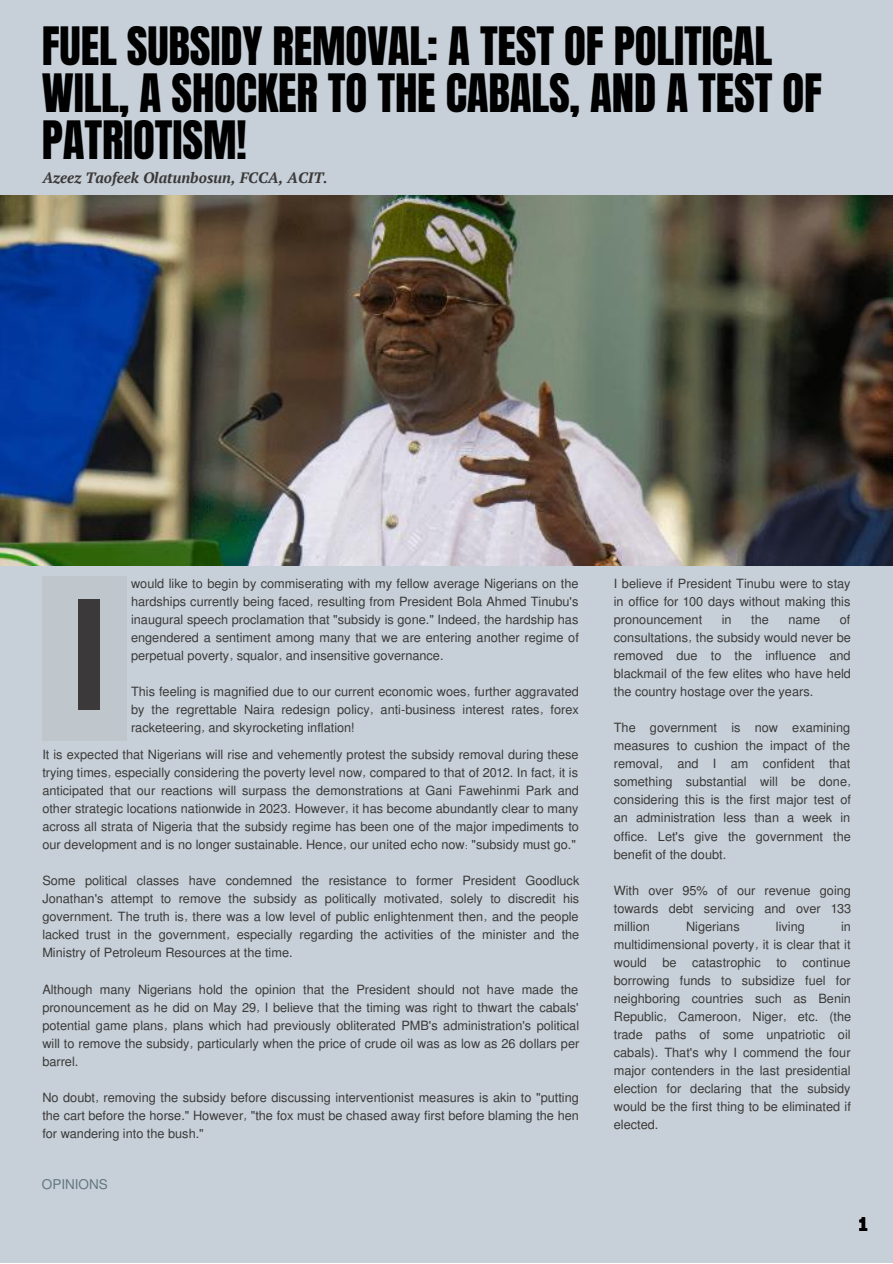
<style>
.page{position:relative;width:893px;height:1264px;background:#fff}
.page>*{position:absolute;margin:0;border:0;box-sizing:border-box;transform-origin:0 0}
.t1{font:128.85px "Anton";color:#3b3939}
.t2{font:45px/47.2px "Anton";letter-spacing:-.005em;color:#000}
.t3{font:21px "Archive";color:#000}
.t4{font:italic 700 15px "PT Serif";color:#3b3939}
.t5{font:13.5px "Mukti";color:#637680}
.t6{font:12.75px/18px "Mukti";color:#3b3939;text-align:justify}
</style>
<div class="page">
<div style="left:0;top:0;width:892px;height:1262px;background:#c7d0d8"></div>
<div style="left:42px;top:576px;width:85px;height:164px;background:#c0c7cc"></div>
<img style="left:0;top:195px;width:892px;height:370px">
<h2 class="t2" style="left:42px;top:23px;width:781px">FUEL SUBSIDY REMOVAL: A TEST OF POLITICAL<br>WILL, A SHOCKER TO THE CABALS, AND A TEST OF<br>PATRIOTISM!</h2>
<p class="t4" style="left:42px;top:168px;width:287px">Azeez Taofeek Olatunbosun, FCCA, ACIT.</p>
<p class="t6" style="left:131px;top:573px;width:449px">would like to begin by commiserating with my fellow average Nigerians on the hardships currently being faced, resulting from President Bola Ahmed Tinubu's inaugural speech proclamation that "subsidy is gone." Indeed, the hardship has engendered a sentiment among many that we are entering another regime of perpetual poverty, squalor, and insensitive governance.</p>
<p class="t6" style="left:131px;top:682px;width:449px">This feeling is magnified due to our current economic woes, further aggravated by the regrettable Naira redesign policy, anti-business interest rates, forex racketeering, and skyrocketing inflation!</p>
<h1 class="t1" style="left:74px;top:563px;width:31px">I</h1>
<p class="t6" style="left:42px;top:744px;width:538px">It is expected that Nigerians will rise and vehemently protest the subsidy removal during these trying times, especially considering the poverty level now, compared to that of 2012. In fact, it is anticipated that our reactions will surpass the demonstrations at Gani Fawehinmi Park and other strategic locations nationwide in 2023. However, it has become abundantly clear to many across all strata of Nigeria that the subsidy regime has been one of the major impediments to our development and is no longer sustainable. Hence, our united echo now: "subsidy must go."</p>
<p class="t6" style="left:42px;top:871px;width:538px">Some political classes have condemned the resistance to former President Goodluck Jonathan's attempt to remove the subsidy as politically motivated, solely to discredit his government. The truth is, there was a low level of public enlightenment then, and the people lacked trust in the government, especially regarding the activities of the minister and the Ministry of Petroleum Resources at the time.</p>
<p class="t6" style="left:42px;top:979px;width:538px">Although many Nigerians hold the opinion that the President should not have made the pronouncement as he did on May 29, I believe that the timing was right to thwart the cabals' potential game plans, plans which had previously obliterated PMB's administration's political will to remove the subsidy, particularly when the price of crude oil was as low as 26 dollars per barrel.</p>
<p class="t6" style="left:42px;top:1087px;width:538px">No doubt, removing the subsidy before discussing interventionist measures is akin to "putting the cart before the horse." However, "the fox must be chased away first before blaming the hen for wandering into the bush."</p>
<p class="t5" style="left:42px;top:1174px;width:67px">OPINIONS</p>
<p class="t6" style="left:613px;top:573px;width:238px">I believe if President Tinubu were to stay in office for 100 days without making this pronouncement</p>
<p class="t6" style="left:613px;top:609px;width:239px;text-indent:226px">of consultations, the subsidy would never be removed due to the influence and blackmail of the few elites who have held the country hostage over the years.</p>
<p class="t6" style="left:613px;top:718px;width:239px">The government is now examining measures to cushion the impact of the removal, and I am confident that something substantial will be done, considering this is the first major test of an administration less than a week in office. Let's give the government the benefit of the doubt.</p>
<p class="t6" style="left:613px;top:880px;width:239px">With over 95% of our revenue going towards debt servicing and over 133 million</p>
<p class="t6" style="left:721px;top:609px;width:11px">in</p>
<p class="t6" style="left:751px;top:609px;width:19px">the</p>
<p class="t6" style="left:788px;top:609px;width:33px">name</p>
<p class="t6" style="left:613px;top:916px;width:239px;text-indent:227px">in multidimensional poverty, it is clear that it would be catastrophic to continue borrowing funds to subsidize fuel for neighboring countries such as Benin Republic, Cameroon, Niger, etc. (the trade paths of some unpatriotic oil cabals). That's why I commend the four major contenders in the last presidential election for declaring that the subsidy would be the first thing to be eliminated if elected.</p>
<p class="t6" style="left:686px;top:916px;width:55px">Nigerians</p>
<p class="t6" style="left:775px;top:916px;width:30px">living</p>
<h3 class="t3" style="left:858px;top:1211px;width:12px">1</h3>
</div>
